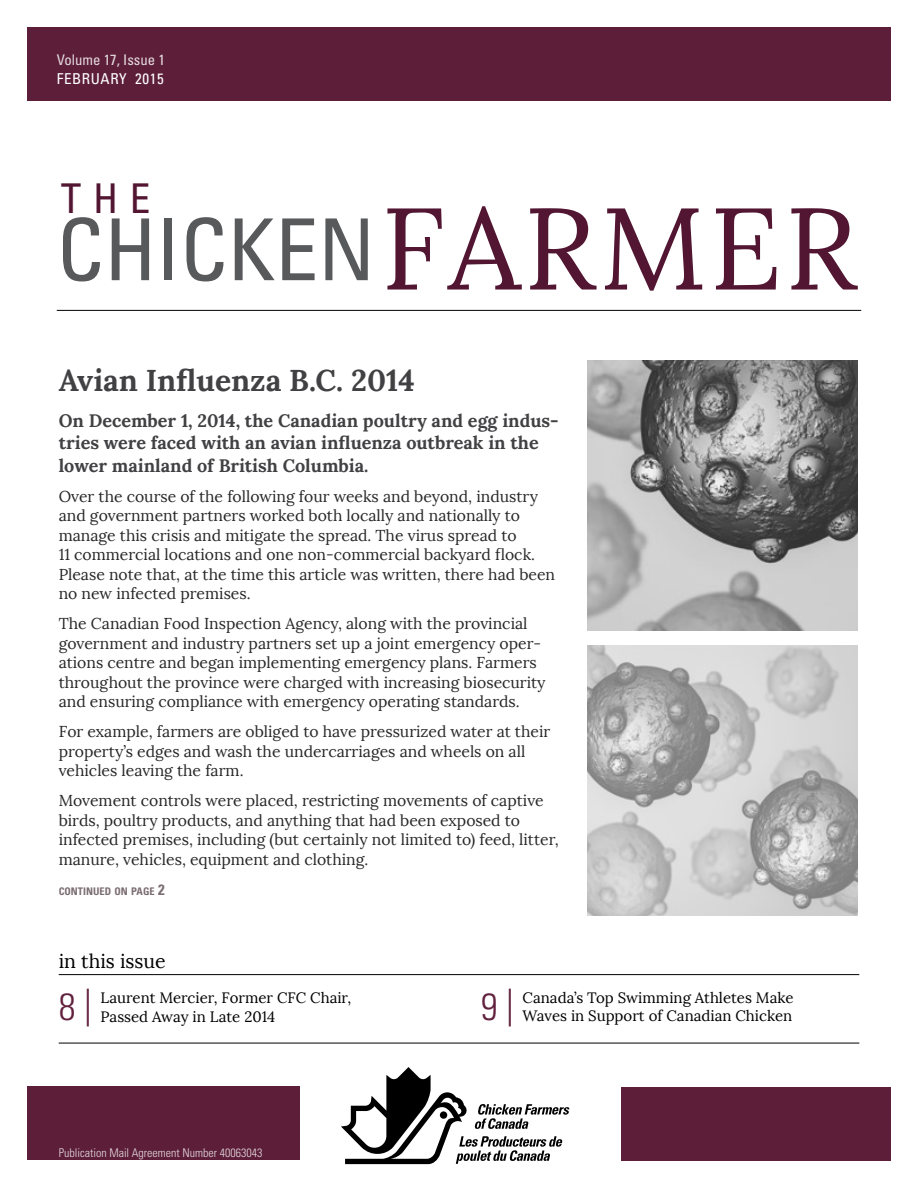
<style>
.page{position:relative;width:918px;height:1188px;background:#fff}
.page>*{position:absolute;margin:0;border:0;box-sizing:border-box;transform-origin:0 0}
.t1{font:condensed 85.5px "Univers LT Std";color:#58595b}
.t2{font:condensed 41.1px "Univers LT Std";color:#521632}
.t3{font:300 condensed 37.8px "Univers LT Std";color:#61203d}
.t4{font:700 30px "Lora";color:#414042}
.t5{font:19.5px "Lora";color:#000}
.t6{font:700 18px/22.5px "Lora";color:#414042}
.t7{font:15.75px/19.5px "Lora";color:#292829}
.t8{font:15px/18.6px "Lora";color:#000}
.t9{font:condensed 15px "Univers LT Std";letter-spacing:.04em;color:#fff}
.t10{font:condensed 14.7px "Univers LT Std";color:#e4dbdd}
.t11{font:300 condensed 12px "Univers LT Std";color:#e4dbdd}
.t12{font:700 condensed 10.5px "Univers LT Std";color:#7b6d73}
.s1{font-family:"Lora";font-stretch:normal;font-size:115.8px;color:#521632}
.s2{font-size:15px}
</style>
<div class="page">
<div style="left:27px;top:1087px;width:272px;height:73px;background:#5d1e3a"></div>
<div style="left:27px;top:27px;width:864px;height:73px;background:#5d1e3a"></div>
<hr style="left:57px;top:310px;width:804px;height:1px;background:#000">
<hr style="left:59px;top:1043px;width:800px;height:1px;background:#000">
<div style="left:622px;top:1088px;width:269px;height:73px;background:#5d1e3a"></div>
<svg style="left:341px;top:1067px;width:229px;height:97px"></svg>
<hr style="left:59px;top:974px;width:800px;height:1px;background:#000">
<img style="left:588px;top:360px;width:270px;height:270px">
<img style="left:588px;top:646px;width:270px;height:270px">
<p class="t10" style="left:57px;top:50px;width:110px">Volume 17, Issue 1</p>
<p class="t9" style="left:57px;top:69px;width:108px">FEBRUARY 2015</p>
<h2 class="t2" style="left:61px;top:172px;width:91px">THE</h2>
<h1 class="t1" style="left:57px;top:196px;width:803px">CHICKEN<span class="s1">FARMER</span></h1>
<h3 class="t4" style="left:59px;top:360px;width:358px">Avian Influenza B.C. 2014</h3>
<p class="t6" style="left:59px;top:409px;width:502px">On December 1, 2014, the Canadian poultry and egg indus&shy;tries were faced with an avian influenza outbreak in the lower mainland of British Columbia.</p>
<p class="t7" style="left:59px;top:486px;width:498px">Over the course of the following four weeks and beyond, industry and government partners worked both locally and nationally to manage this crisis and mitigate the spread. The virus spread to<br>11 commercial locations and one non-commercial backyard flock.<br>Please note that, at the time this article was written, there had been no new infected premises.</p>
<p class="t7" style="left:59px;top:614px;width:488px">The Canadian Food Inspection Agency, along with the provincial government and industry partners set up a joint emergency oper&shy;ations centre and began implementing emergency plans. Farmers throughout the province were charged with increasing biosecurity and ensuring compliance with emergency operating standards.</p>
<p class="t7" style="left:59px;top:722px;width:493px">For example, farmers are obliged to have pressurized water at their property’s edges and wash the undercarriages and wheels on all vehicles leaving the farm.</p>
<p class="t7" style="left:59px;top:791px;width:502px">Movement controls were placed, restricting movements of captive birds, poultry products, and anything that had been exposed to infected premises, including (but certainly not limited to) feed, litter, manure, vehicles, equipment and clothing.</p>
<p class="t12" style="left:59px;top:884px;width:107px">CONTINUED ON PAGE <span class="s2">2</span></p>
<p class="t5" style="left:59px;top:949px;width:109px">in this issue</p>
<h3 class="t3" style="left:59px;top:982px;width:35px">8 |</h3>
<p class="t8" style="left:101px;top:989px;width:252px">Laurent Mercier, Former CFC Chair,<br>Passed Away in Late 2014</p>
<h3 class="t3" style="left:481px;top:982px;width:35px">9 |</h3>
<p class="t8" style="left:523px;top:989px;width:272px;line-height:18px">Canada’s Top Swimming Athletes Make<br>Waves in Support of Canadian Chicken</p>
<p class="t11" style="left:59px;top:1146px;width:205px">Publication Mail Agreement Number 40063043</p>
</div>
